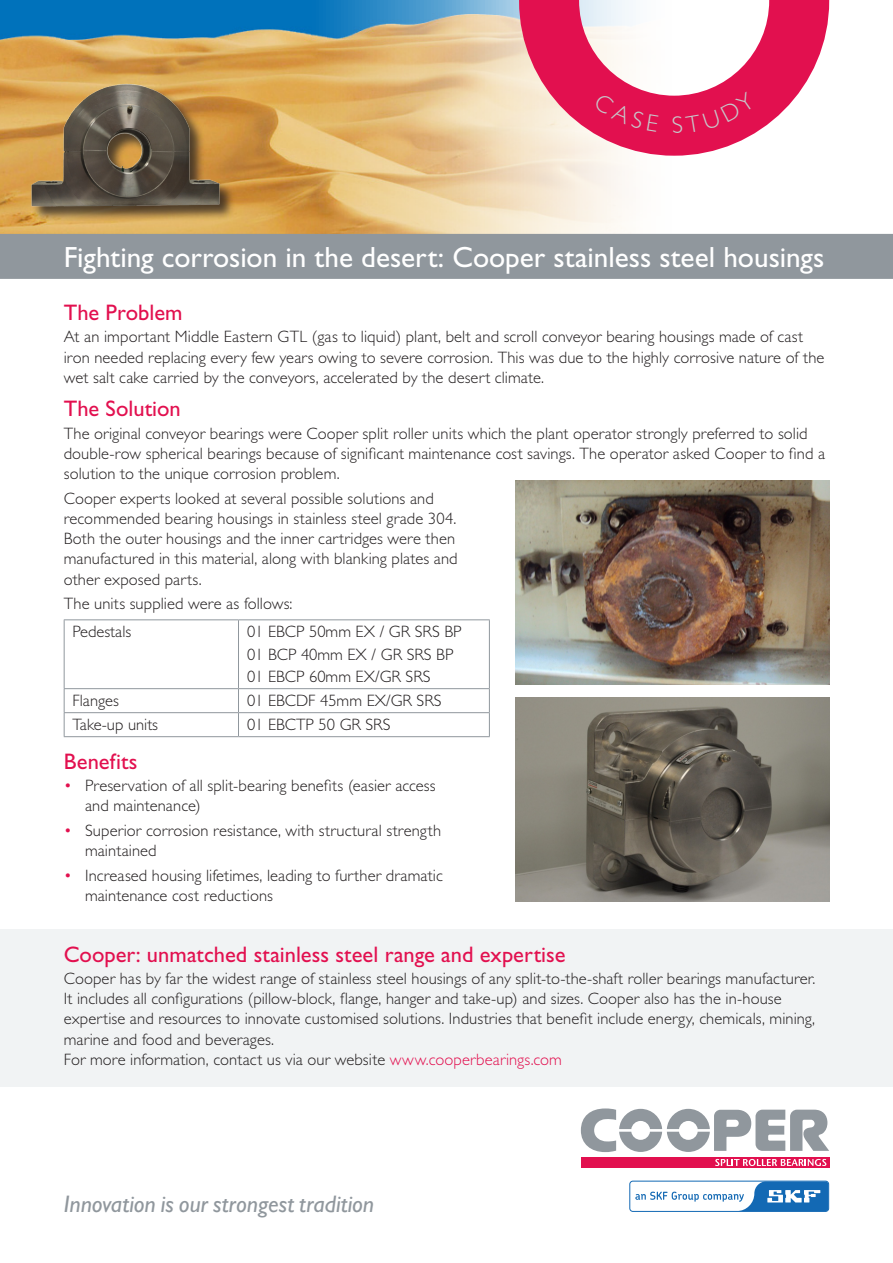
<style>
.page{position:relative;width:893px;height:1263px;background:#fff}
.page>*{position:absolute;margin:0;border:0;box-sizing:border-box;transform-origin:0 0}
.Main_Head{font:29.25px "Gill Sans Std";letter-spacing:-.005em;color:#fff}
.t1{font:italic 24px "Gill Sans Std";color:#90979d}
.Head{font:22.5px "Gill Sans Std";color:#e2104f}
.Text{font:300 16.5px/20.2px "Gill Sans Std";letter-spacing:.005em;color:#231f20}
.s1{color:#e2104f}
</style>
<div class="page">
<img style="left:0;top:0;width:700px;height:234px">
<svg style="left:519px;top:0;width:310px;height:156px"></svg>
<div style="left:581px;top:1157px;width:248px;height:11px;background:#e2104f"></div>
<svg style="left:581px;top:1108px;width:248px;height:44px"></svg>
<svg style="left:715px;top:1159px;width:111px;height:7px"></svg>
<hr style="left:64px;top:619px;width:174px;height:1px;background:#90979d">
<hr style="left:64px;top:620px;width:1px;height:68px;background:#90979d">
<hr style="left:238px;top:619px;width:252px;height:1px;background:#90979d">
<hr style="left:238px;top:620px;width:1px;height:68px;background:#90979d">
<hr style="left:489px;top:620px;width:1px;height:68px;background:#90979d">
<hr style="left:64px;top:688px;width:174px;height:1px;background:#90979d">
<hr style="left:238px;top:688px;width:252px;height:1px;background:#90979d">
<hr style="left:64px;top:712px;width:174px;height:1px;background:#90979d">
<svg style="left:64px;top:689px;width:1px;height:47px"></svg>
<hr style="left:238px;top:712px;width:252px;height:1px;background:#90979d">
<svg style="left:238px;top:689px;width:1px;height:47px"></svg>
<svg style="left:489px;top:689px;width:1px;height:47px"></svg>
<hr style="left:64px;top:736px;width:174px;height:1px;background:#90979d">
<hr style="left:238px;top:736px;width:252px;height:1px;background:#90979d">
<div style="left:0;top:234px;width:893px;height:45px;background:#90979d"></div>
<img style="left:515px;top:697px;width:314px;height:204px">
<img style="left:515px;top:480px;width:314px;height:205px">
<div style="left:0;top:929px;width:893px;height:157px;background:#f1f3f4"></div>
<div style="left:629px;top:1180px;width:200px;height:32px;border:1px solid #1369b4;border-radius:3px"></div>
<svg style="left:635px;top:1181px;width:193px;height:30px"></svg>
<div style="left:32px;top:84px;width:203px;height:136px;background:#231f20;opacity:.75"></div>
<img style="left:27px;top:79px;width:197px;height:131px">
<div style="left:593px;top:92px;width:66px;height:40px;background:#e2104f"></div>
<div style="left:672px;top:92px;width:84px;height:41px;background:#e2104f"></div>
<p class="Main_Head" style="left:64px;top:241px;width:762px">Fighting corrosion in the desert: Cooper stainless steel housings</p>
<p class="Head" style="left:64px;top:300px;width:120px">The Problem</p>
<p class="Text" style="left:64px;top:327px;width:762px">At an important Middle Eastern GTL (gas to liquid) plant, belt and scroll conveyor bearing housings made of cast iron needed replacing every few years owing to severe corrosion. This was due to the highly corrosive nature of the wet salt cake carried by the conveyors, accelerated by the desert climate.</p>
<p class="Head" style="left:64px;top:396px;width:119px">The Solution</p>
<p class="Text" style="left:64px;top:423px;width:763px">The original conveyor bearings were Cooper split roller units which the plant operator strongly preferred to solid double-row spherical bearings because of significant maintenance cost savings. The operator asked Cooper to find a solution to the unique corrosion problem.</p>
<p class="Text" style="left:64px;top:488px;width:395px">Cooper experts looked at several possible solutions and recommended bearing housings in stainless steel grade 304.<br>Both the outer housings and the inner cartridges were then manufactured in this material, along with blanking plates and other exposed parts.</p>
<p class="Text" style="left:64px;top:594px;width:230px">The units supplied were as follows:</p>
<p class="Text" style="left:73px;top:622px;width:60px">Pedestals</p>
<p class="Text" style="left:247px;top:622px;width:216px">01 EBCP 50mm EX / GR SRS BP</p>
<p class="Text" style="left:247px;top:644px;width:208px">01 BCP 40mm EX / GR SRS BP</p>
<p class="Text" style="left:247px;top:667px;width:185px">01 EBCP 60mm EX/GR SRS</p>
<p class="Text" style="left:73px;top:691px;width:48px">Flanges</p>
<p class="Text" style="left:247px;top:691px;width:196px">01 EBCDF 45mm EX/GR SRS</p>
<p class="Text" style="left:73px;top:715px;width:87px">Take-up units</p>
<p class="Text" style="left:247px;top:715px;width:145px">01 EBCTP 50 GR SRS</p>
<p class="Head" style="left:64px;top:748px;width:75px">Benefits</p>
<p class="Text" style="left:85px;top:776px;width:352px;text-indent:-21px"><span class="s1">•</span> Preservation of all split-bearing benefits (easier access and maintenance)</p>
<p class="Text" style="left:85px;top:820px;width:358px;text-indent:-21px"><span class="s1">•</span> Superior corrosion resistance, with structural strength maintained</p>
<p class="Text" style="left:85px;top:865px;width:359px;text-indent:-21px"><span class="s1">•</span> Increased housing lifetimes, leading to further dramatic maintenance cost reductions</p>
<p class="Head" style="left:64px;top:941px;width:503px">Cooper: unmatched stainless steel range and expertise</p>
<p class="Text" style="left:64px;top:968px;width:753px">Cooper has by far the widest range of stainless steel housings of any split-to-the-shaft roller bearings manufacturer.<br>It includes all configurations (pillow-block, flange, hanger and take-up) and sizes. Cooper also has the in-house expertise and resources to innovate customised solutions. Industries that benefit include energy, chemicals, mining, marine and food and beverages.<br>For more information, contact us via our website <span class="s1">www.cooperbearings.com</span></p>
<p class="t1" style="left:64px;top:1190px;width:312px">Innovation is our strongest tradition</p>
</div>
